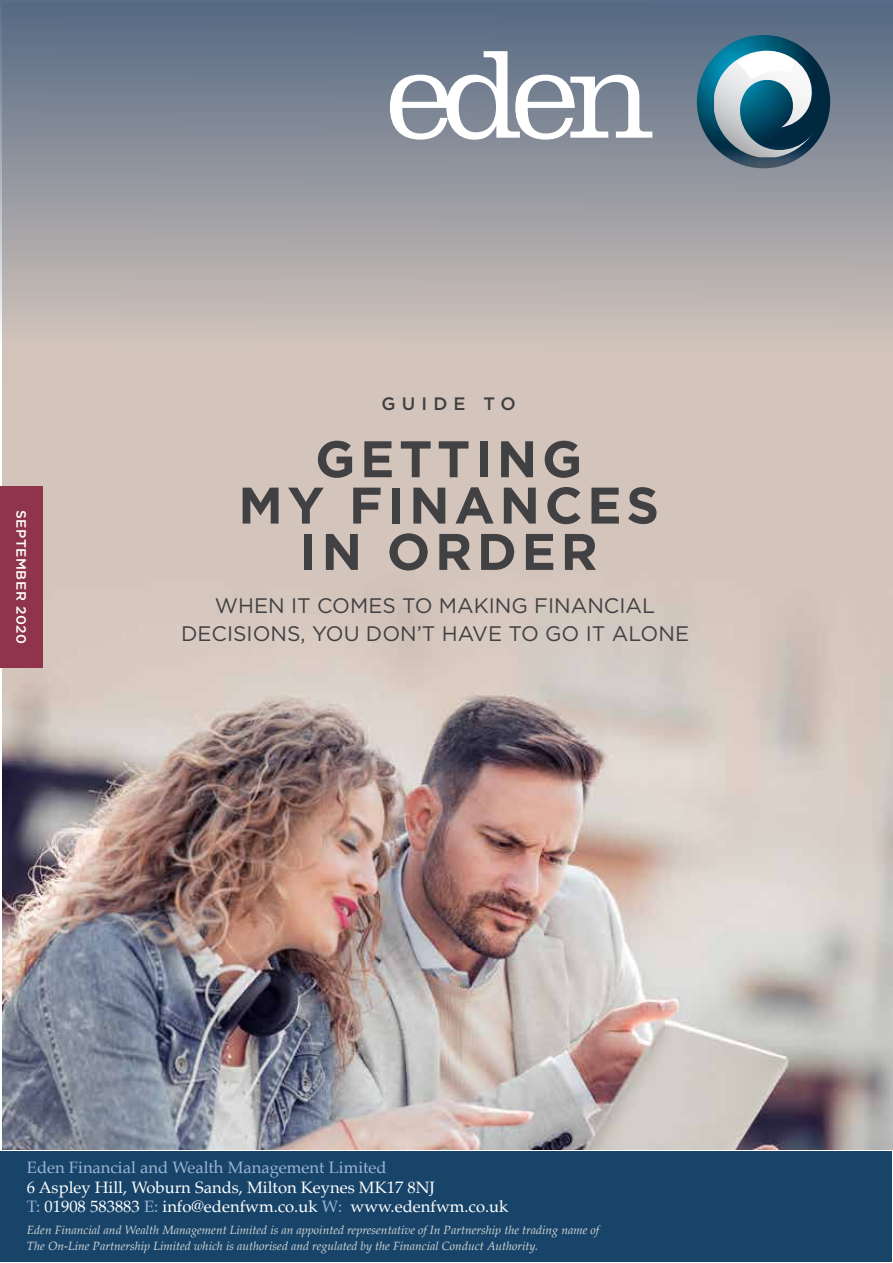
<style>
.page{position:relative;width:893px;height:1263px;background:#fff}
.page>*{position:absolute;margin:0;border:0;box-sizing:border-box;transform-origin:0 0}
.t1{font:700 51.3px/46.3px "Gotham HTF";letter-spacing:.09em;color:#414042;text-align:center}
.t2{font:21px/27.6px "Gotham HTF";color:#414042;text-align:center}
.t3{font:500 18px "Gotham HTF";letter-spacing:.34em;color:#414042}
.t4{font:16.5px/19.5px "Palatino";color:#fff}
.t5{font:16.5px "Palatino";color:#9cb6d5}
.t6{font:500 13.5px "Gotham HTF";letter-spacing:.04em;color:#fff}
.t7{font:italic 12px/16.5px "Palatino";color:#d7d9d5}
.s1{color:#9cb6d5}
</style>
<div class="page">
<img style="left:2px;top:380px;width:891px;height:769px">
<div style="left:0;top:486px;width:43px;height:182px;background:#8f344b"></div>
<div style="left:0;top:0;width:893px;height:380px;background:linear-gradient(to bottom,#546983,#dbcbbf)"></div>
<img style="left:697px;top:35px;width:133px;height:133px;border-radius:67px">
<svg style="left:714px;top:51px;width:102px;height:106px"></svg>
<svg style="left:390px;top:51px;width:262px;height:89px"></svg>
<div style="left:0;top:1151px;width:892px;height:111px;background:#184469"></div>
<p class="t6" style="left:29px;top:510px;width:136px;rotate:90deg">SEPTEMBER 2020</p>
<h3 class="t3" style="left:382px;top:393px;width:136px">GUIDE TO</h3>
<h1 class="t1" style="left:238px;top:435px;width:422px">GETTING<br>MY FINANCES<br>IN ORDER</h1>
<h2 class="t2" style="left:181px;top:592px;width:509px">WHEN IT COMES TO MAKING FINANCIAL<br>DECISIONS, YOU DON’T HAVE TO GO IT ALONE</h2>
<h3 class="t5" style="left:27px;top:1160px;width:361px">Eden Financial and Wealth Management Limited</h3>
<h3 class="t4" style="left:27px;top:1179px;width:483px">6 Aspley Hill, Woburn Sands, Milton Keynes MK17 8NJ<br><span class="s1">T:</span> 01908 583883 <span class="s1">E:</span> info@edenfwm.co.uk <span class="s1">W:</span> www.edenfwm.co.uk</h3>
<p class="t7" style="left:27px;top:1222px;width:574px">Eden Financial and Wealth Management Limited is an appointed representative of In Partnership the trading name of<br>The On-Line Partnership Limited which is authorised and regulated by the Financial Conduct Authority.</p>
</div>
